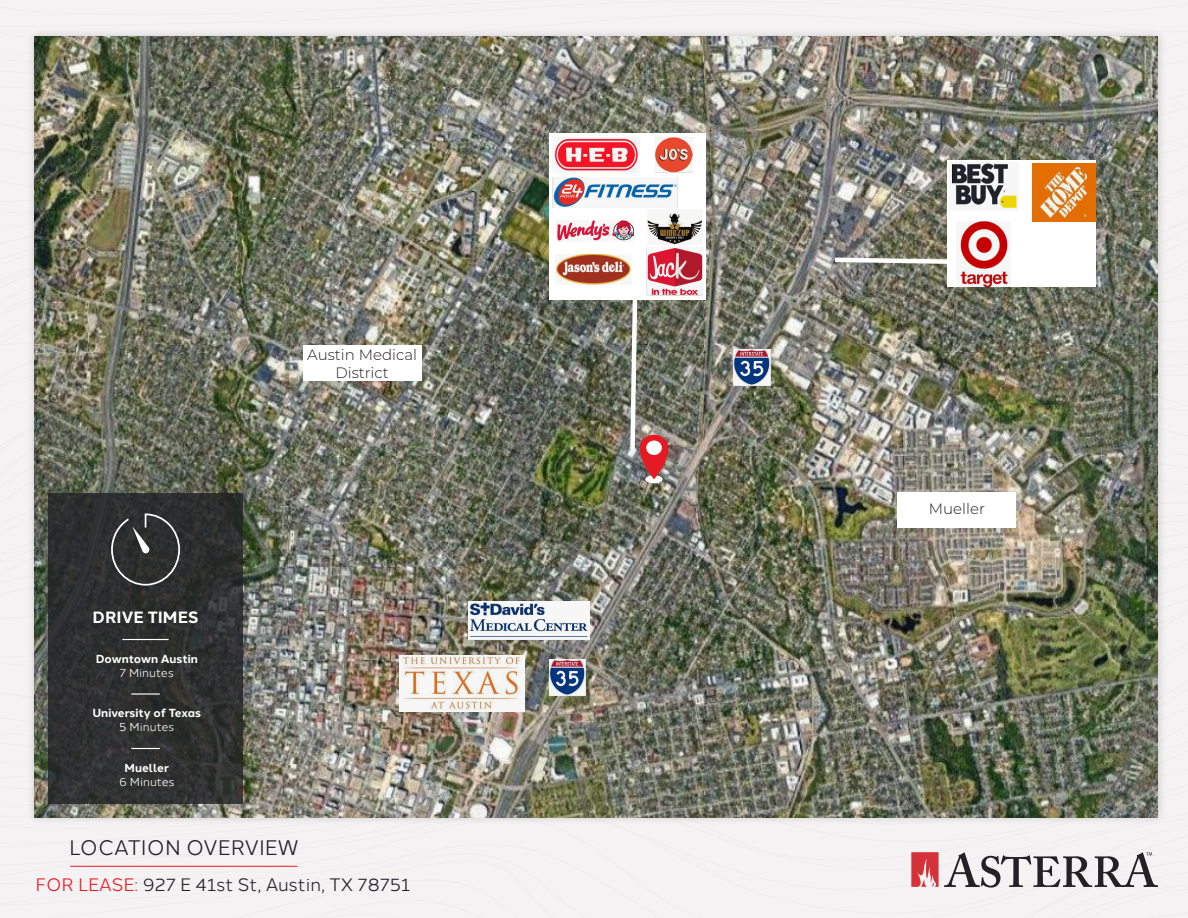
<style>
.page{position:relative;width:1188px;height:918px;background:#fff}
.page>*{position:absolute;margin:0;border:0;box-sizing:border-box;transform-origin:0 0}
.t1{font:21px "Halcom";color:#212126}
.t2{font:18px "Halcom";color:#212126}
.t3{font:700 16.35px "Halcom";color:#fff}
.t4{font:300 15px/18px "Montserrat";color:#231f20;text-align:center}
.t5{font:700 11.7px "Halcom";letter-spacing:-.005em;color:#fff}
.t6{font:11.7px "Halcom";color:#fff}
.s1{color:#e51a23}
</style>
<div class="page">
<div style="left:26px;top:28px;width:1140px;height:797px;background:#eae8e9"></div>
<img style="left:34px;top:36px;width:1124px;height:781px">
<svg style="left:911px;top:852px;width:247px;height:36px"></svg>
<hr style="left:70px;top:866px;width:228px;height:1px;background:#e51a23">
<svg style="left:48px;top:493px;width:195px;height:310px;fill:#2e2f2f"></svg>
<hr style="left:122px;top:639px;width:47px;height:1px;background:#fff">
<hr style="left:131px;top:693px;width:29px;height:2px;background:#fff">
<svg style="left:131px;top:748px;width:29px;height:1px"></svg>
<svg style="left:110px;top:513px;width:71px;height:73px"></svg>
<div style="left:645px;top:475px;width:18px;height:8px;background:#fff;border-radius:50%"></div>
<img style="left:400px;top:656px;width:125px;height:55px">
<img style="left:469px;top:602px;width:121px;height:38px">
<img style="left:733px;top:350px;width:37px;height:35px">
<img style="left:549px;top:660px;width:37px;height:35px">
<svg style="left:831px;top:255px;width:116px;height:12px"></svg>
<div style="left:947px;top:160px;width:148px;height:127px;background:#fff"></div>
<img style="left:949px;top:162px;width:69px;height:47px">
<img style="left:957px;top:221px;width:54px;height:66px">
<img style="left:1033px;top:164px;width:62px;height:57px">
<img style="left:628px;top:300px;width:42px;height:179px">
<div style="left:549px;top:133px;width:156px;height:167px;background:#fff"></div>
<img style="left:552px;top:137px;width:88px;height:36px">
<img style="left:552px;top:178px;width:126px;height:29px">
<img style="left:655px;top:137px;width:38px;height:36px">
<img style="left:556px;top:220px;width:78px;height:21px">
<img style="left:556px;top:255px;width:75px;height:29px">
<img style="left:647px;top:212px;width:55px;height:33px">
<img style="left:646px;top:247px;width:56px;height:49px">
<div style="left:304px;top:346px;width:118px;height:35px;background:#fff"></div>
<div style="left:898px;top:493px;width:118px;height:35px;background:#fff"></div>
<p class="t4" style="left:307px;top:345px;width:111px">Austin Medical<br>District</p>
<p class="t3" style="left:93px;top:604px;width:107px">DRIVE TIMES</p>
<p class="t5" style="left:96px;top:649px;width:104px">Downtown Austin</p>
<p class="t6" style="left:120px;top:663px;width:55px">7 Minutes</p>
<p class="t5" style="left:93px;top:704px;width:110px">University of Texas</p>
<p class="t6" style="left:119px;top:718px;width:57px">5 Minutes</p>
<p class="t5" style="left:125px;top:758px;width:46px">Mueller</p>
<p class="t6" style="left:119px;top:772px;width:57px">6 Minutes</p>
<p class="t1" style="left:69px;top:831px;width:231px">LOCATION OVERVIEW</p>
<p class="t2" style="left:36px;top:870px;width:376px"><span class="s1">FOR LEASE:</span> 927 E 41st St, Austin, TX 78751</p>
<p class="t4" style="left:929px;top:499px;width:58px">Mueller</p>
</div>
